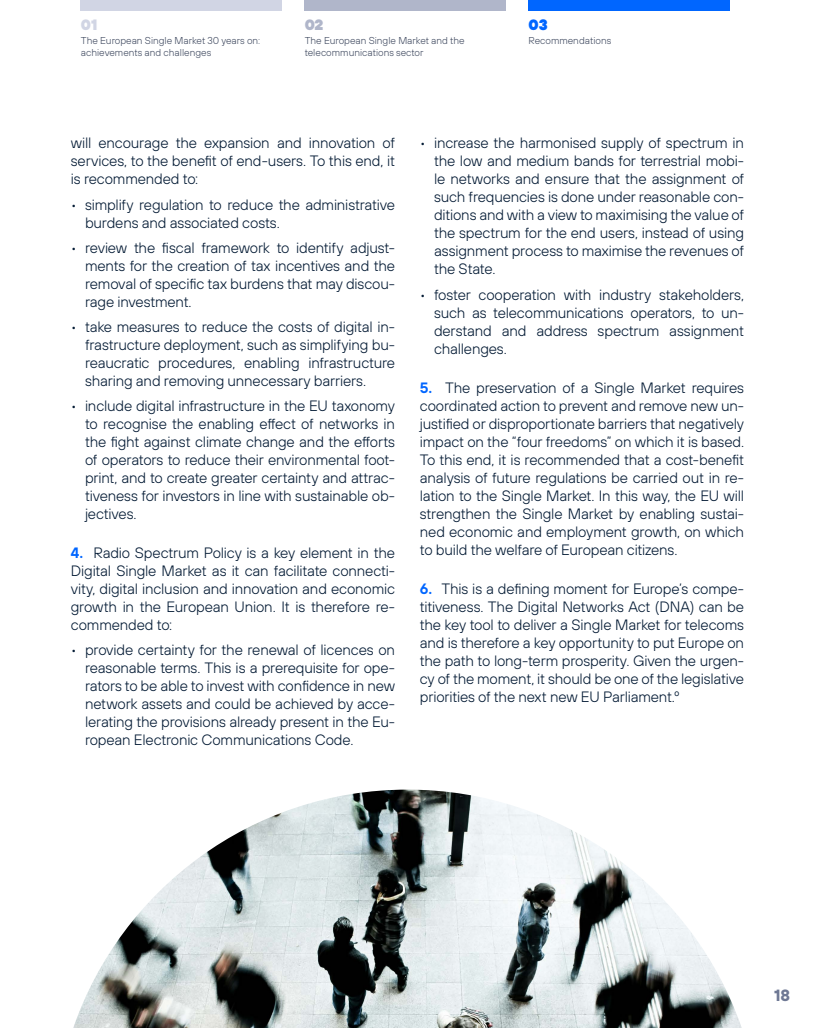
<style>
.page{position:relative;width:815px;height:1028px;background:#fff}
.page>*{position:absolute;margin:0;border:0;box-sizing:border-box;transform-origin:0 0}
.t1{font:700 16.25px "Tele Sans";color:#6e7894}
.t2{font:300 15px/18px "Tele Sans";letter-spacing:-.015em;color:#031a34;text-align:justify}
.t3{font:900 15px "Tele Sans";color:#d1d5e4}
.t4{font:900 15px "Tele Sans";color:#b0b6ca}
.t5{font:900 15px "Tele Sans";color:#06f}
.t6{font:300 10px/11.2px "Tele Sans";color:#414b61}
.s1{font-weight:600;color:#06f}
</style>
<div class="page">
<div style="left:81px;top:0;width:201px;height:11px;background:#d1d5e4"></div>
<div style="left:305px;top:0;width:201px;height:11px;background:#b0b6ca"></div>
<div style="left:528px;top:0;width:202px;height:11px;background:#06f"></div>
<img style="left:73px;top:789px;width:669px;height:239px">
<p class="t3" style="left:81px;top:14px;width:18px">01</p>
<p class="t6" style="left:81px;top:35px;width:181px">The European Single Market 30 years on: achievements and challenges</p>
<p class="t4" style="left:305px;top:14px;width:20px">02</p>
<p class="t6" style="left:305px;top:35px;width:161px">The European Single Market and the telecommunications sector</p>
<p class="t5" style="left:528px;top:14px;width:21px">03</p>
<p class="t6" style="left:528px;top:35px;width:84px">Recommendations</p>
<p class="t2" style="left:71px;top:134px;width:326px">will encourage the expansion and innovation of services, to the benefit of end-users. To this end, it is recommended to:</p>
<p class="t2" style="left:85px;top:195px;width:312px;text-indent:-14px">• simplify regulation to reduce the administrative burdens and associated costs.</p>
<p class="t2" style="left:85px;top:238px;width:312px;text-indent:-14px">• review the fiscal framework to identify adjust&shy;ments for the creation of tax incentives and the removal of specific tax burdens that may discou&shy;rage investment.</p>
<p class="t2" style="left:85px;top:317px;width:312px;text-indent:-14px">• take measures to reduce the costs of digital in&shy;frastructure deployment, such as simplifying bu&shy;reaucratic procedures, enabling infrastructure sharing and removing unnecessary barriers.</p>
<p class="t2" style="left:85px;top:396px;width:312px;text-indent:-14px">• include digital infrastructure in the EU taxonomy to recognise the enabling effect of networks in the fight against climate change and the efforts of operators to reduce their environmental foot&shy;print, and to create greater certainty and attrac&shy;tiveness for investors in line with sustainable ob&shy;jectives.</p>
<p class="t2" style="left:71px;top:543px;width:326px"><span class="s1">4.</span> Radio Spectrum Policy is a key element in the Digital Single Market as it can facilitate connecti&shy;vity, digital inclusion and innovation and economic growth in the European Union. It is therefore re&shy;commended to:</p>
<p class="t2" style="left:85px;top:640px;width:312px;text-indent:-14px">• provide certainty for the renewal of licences on reasonable terms. This is a prerequisite for ope&shy;rators to be able to invest with confidence in new network assets and could be achieved by acce&shy;lerating the provisions already present in the Eu&shy;ropean Electronic Communications Code.</p>
<p class="t2" style="left:434px;top:134px;width:312px;text-indent:-14px">• increase the harmonised supply of spectrum in the low and medium bands for terrestrial mobi&shy;le networks and ensure that the assignment of such frequencies is done under reasonable con&shy;ditions and with a view to maximising the value of the spectrum for the end users, instead of using assignment process to maximise the revenues of the State.</p>
<p class="t2" style="left:434px;top:285px;width:312px;text-indent:-14px">• foster cooperation with industry stakeholders, such as telecommunications operators, to un&shy;derstand and address spectrum assignment challenges.</p>
<p class="t2" style="left:420px;top:378px;width:326px"><span class="s1">5.</span> The preservation of a Single Market requires coordinated action to prevent and remove new un&shy;justified or disproportionate barriers that negatively impact on the “four freedoms” on which it is based.<br>To this end, it is recommended that a cost-benefit analysis of future regulations be carried out in re&shy;lation to the Single Market. In this way, the EU will strengthen the Single Market by enabling sustai&shy;ned economic and employment growth, on which to build the welfare of European citizens.</p>
<p class="t2" style="left:420px;top:579px;width:326px"><span class="s1">6.</span> This is a defining moment for Europe’s compe&shy;titiveness. The Digital Networks Act (DNA) can be the key tool to deliver a Single Market for telecoms and is therefore a key opportunity to put Europe on the path to long-term prosperity. Given the urgen&shy;cy of the moment, it should be one of the legislative priorities of the next new EU Parliament.º</p>
<p class="t1" style="left:774px;top:984px;width:18px">18</p>
</div>
